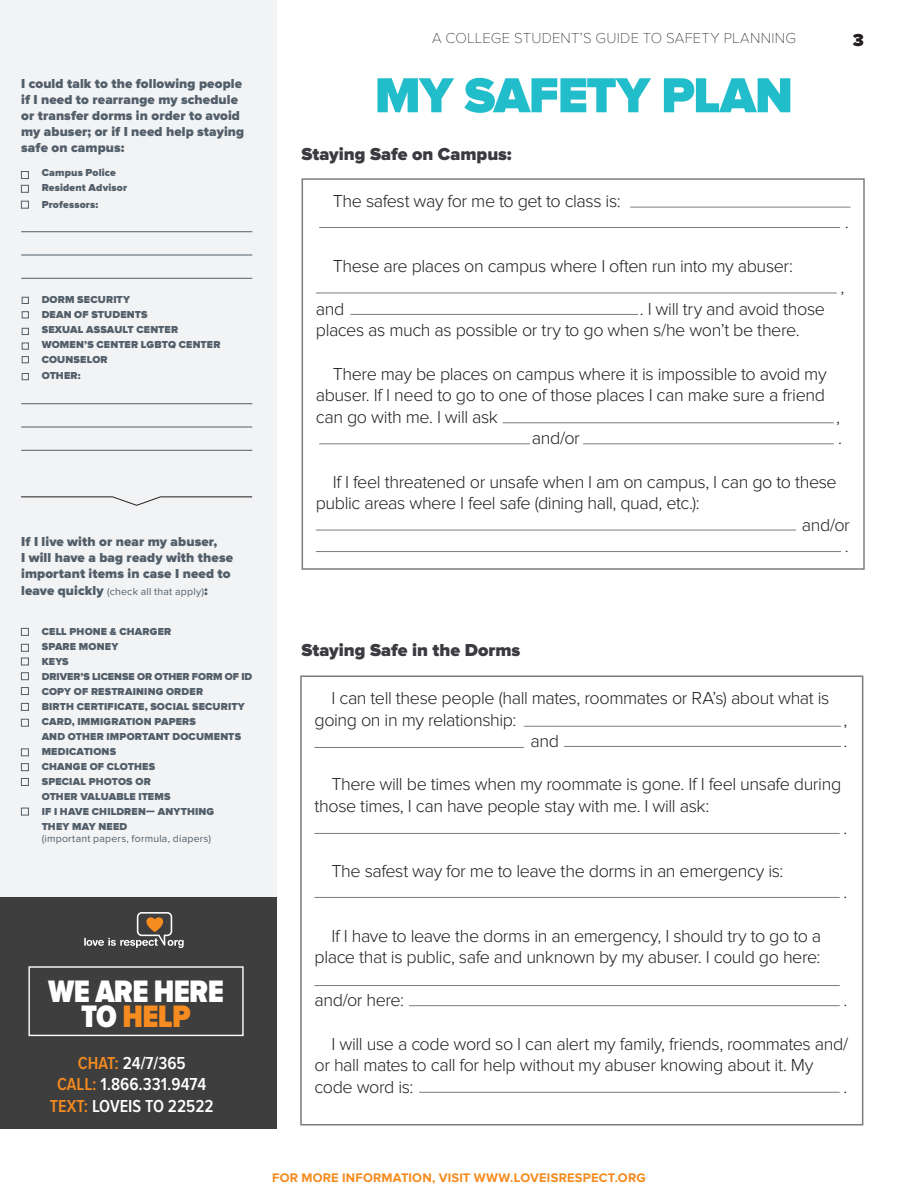
<style>
.page{position:relative;width:918px;height:1188px;background:#fff}
.page>*{position:absolute;margin:0;border:0;box-sizing:border-box;transform-origin:0 0}
.Head_Heavy{font:900 51px "Proxima Nova";letter-spacing:-.025em;color:#21bdcb}
.t1{font:900 32.25px/24.9px "Proxima Nova Cond";letter-spacing:-.02em;color:#fff;text-align:center}
.Body_styel_J{font:300 18px/21.6px "Proxima Nova";letter-spacing:-.025em;color:#231f20}
.t2{font:600 18px "Proxima Nova Cond";color:#fff}
.Subhead{font:900 18px "Proxima Nova";color:#3b3a40}
.t3{font:900 18px "Proxima Nova";color:#231f20}
.t4{font:100 15px "Proxima Nova T";letter-spacing:.015em;color:#231f20}
.Subhead-2{font:900 13.5px/16.2px "Proxima Nova";letter-spacing:.01em;color:#525f6a}
.Subhead-3{font:700 12.9px "Proxima Nova";letter-spacing:.015em;color:#f68b1f}
.Subhead-4{font:900 10.5px/15px "Proxima Nova";letter-spacing:.015em;color:#525f6a}
.Subhead-5{font:10.5px "Proxima Nova";letter-spacing:.02em;color:#525f6a}
.s1{font-weight:900;font-size:13.5px}
.s2{color:#f68b1f}
</style>
<div class="page">
<div style="left:0;top:0;width:276px;height:1075px;background:#f2f3f4"></div>
<svg style="left:21px;top:496px;width:232px;height:10px"></svg>
<hr style="left:21px;top:231px;width:231px;height:1px;background:#525f6a">
<hr style="left:21px;top:403px;width:231px;height:1px;background:#525f6a">
<hr style="left:21px;top:255px;width:231px;height:1px;background:#525f6a">
<hr style="left:21px;top:427px;width:231px;height:1px;background:#525f6a">
<hr style="left:21px;top:278px;width:231px;height:1px;background:#525f6a">
<hr style="left:21px;top:450px;width:231px;height:1px;background:#525f6a">
<div style="left:21px;top:171px;width:8px;height:8px;border:1px solid #525f6a"></div>
<div style="left:21px;top:628px;width:8px;height:8px;border:1px solid #525f6a"></div>
<div style="left:21px;top:672px;width:8px;height:8px;border:1px solid #525f6a"></div>
<div style="left:21px;top:719px;width:8px;height:8px;border:1px solid #525f6a"></div>
<div style="left:21px;top:763px;width:8px;height:8px;border:1px solid #525f6a"></div>
<div style="left:22px;top:297px;width:7px;height:7px;border:1px solid #525f6a"></div>
<div style="left:21px;top:185px;width:8px;height:8px;border:1px solid #525f6a"></div>
<div style="left:21px;top:644px;width:8px;height:8px;border:1px solid #525f6a"></div>
<div style="left:21px;top:687px;width:8px;height:8px;border:1px solid #525f6a"></div>
<div style="left:21px;top:778px;width:8px;height:8px;border:1px solid #525f6a"></div>
<div style="left:21px;top:808px;width:8px;height:7px;border:1px solid #525f6a"></div>
<div style="left:22px;top:311px;width:7px;height:7px;border:1px solid #525f6a"></div>
<div style="left:21px;top:201px;width:8px;height:8px;border:1px solid #525f6a"></div>
<div style="left:21px;top:658px;width:8px;height:7px;border:1px solid #525f6a"></div>
<div style="left:21px;top:703px;width:8px;height:8px;border:1px solid #525f6a"></div>
<div style="left:21px;top:748px;width:8px;height:8px;border:1px solid #525f6a"></div>
<div style="left:22px;top:328px;width:7px;height:7px;border:1px solid #525f6a"></div>
<div style="left:22px;top:343px;width:7px;height:7px;border:1px solid #525f6a"></div>
<div style="left:22px;top:356px;width:7px;height:7px;border:1px solid #525f6a"></div>
<div style="left:22px;top:373px;width:7px;height:7px;border:1px solid #525f6a"></div>
<div style="left:302px;top:178px;width:563px;height:392px;border:2px solid #7a7c7f"></div>
<div style="left:300px;top:675px;width:563px;height:450px;border:2px solid #7a7c7f"></div>
<hr style="left:630px;top:207px;width:220px;height:1px;background:#7a7c7f">
<hr style="left:319px;top:227px;width:521px;height:1px;background:#7a7c7f">
<hr style="left:524px;top:726px;width:317px;height:1px;background:#7a7c7f">
<hr style="left:314px;top:747px;width:210px;height:1px;background:#7a7c7f">
<hr style="left:564px;top:746px;width:277px;height:1px;background:#7a7c7f">
<hr style="left:314px;top:833px;width:526px;height:1px;background:#7a7c7f">
<hr style="left:314px;top:897px;width:526px;height:1px;background:#7a7c7f">
<hr style="left:314px;top:985px;width:526px;height:1px;background:#7a7c7f">
<hr style="left:409px;top:1005px;width:431px;height:1px;background:#7a7c7f">
<hr style="left:419px;top:1092px;width:421px;height:1px;background:#7a7c7f">
<hr style="left:319px;top:443px;width:211px;height:1px;background:#7a7c7f">
<hr style="left:583px;top:443px;width:251px;height:1px;background:#7a7c7f">
<hr style="left:316px;top:293px;width:521px;height:1px;background:#7a7c7f">
<hr style="left:316px;top:551px;width:525px;height:1px;background:#7a7c7f">
<hr style="left:316px;top:530px;width:480px;height:1px;background:#7a7c7f">
<hr style="left:503px;top:422px;width:331px;height:1px;background:#7a7c7f">
<hr style="left:350px;top:314px;width:288px;height:1px;background:#7a7c7f">
<div style="left:0;top:897px;width:276px;height:232px;background:#3e3e3f"></div>
<svg style="left:84px;top:912px;width:100px;height:36px"></svg>
<div style="left:28px;top:966px;width:216px;height:70px;border:1px solid #fff"></div>
<p class="Subhead-2" style="left:21px;top:75px;width:225px">I could talk to the following people if I need to rearrange my schedule or transfer dorms in order to avoid my abuser; or if I need help staying safe on campus:</p>
<p class="Subhead-4" style="left:42px;top:166px;width:76px">Campus Police</p>
<p class="Subhead-4" style="left:42px;top:181px;width:87px">Resident Advisor</p>
<p class="Subhead-4" style="left:42px;top:197px;width:58px">Professors:</p>
<p class="Subhead-4" style="left:42px;top:293px;width:90px">DORM SECURITY</p>
<p class="Subhead-4" style="left:42px;top:308px;width:107px">DEAN OF STUDENTS</p>
<p class="Subhead-4" style="left:42px;top:323px;width:138px">SEXUAL ASSAULT CENTER</p>
<p class="Subhead-4" style="left:42px;top:338px;width:180px">WOMEN’S CENTER LGBTQ CENTER</p>
<p class="Subhead-4" style="left:42px;top:353px;width:68px">COUNSELOR</p>
<p class="Subhead-4" style="left:42px;top:369px;width:41px">OTHER:</p>
<p class="Subhead-2" style="left:21px;top:534px;width:213px">If I live with or near my abuser,<br>I will have a bag ready with these important items in case I need to</p>
<p class="Subhead-5" style="left:21px;top:585px;width:188px"><span class="s1">leave quickly</span> (check all that apply)<span class="s1">:</span></p>
<p class="Subhead-4" style="left:42px;top:624px;width:131px">CELL PHONE &amp; CHARGER</p>
<p class="Subhead-4" style="left:42px;top:639px;width:78px">SPARE MONEY</p>
<p class="Subhead-4" style="left:42px;top:654px;width:29px">KEYS</p>
<p class="Subhead-4" style="left:42px;top:669px;width:212px">DRIVER’S LICENSE OR OTHER FORM OF ID</p>
<p class="Subhead-4" style="left:42px;top:684px;width:163px">COPY OF RESTRAINING ORDER</p>
<p class="Subhead-4" style="left:42px;top:699px;width:205px">BIRTH CERTIFICATE, SOCIAL SECURITY<br>CARD, IMMIGRATION PAPERS<br>AND OTHER IMPORTANT DOCUMENTS</p>
<p class="Subhead-4" style="left:42px;top:744px;width:76px">MEDICATIONS</p>
<p class="Subhead-4" style="left:42px;top:759px;width:115px">CHANGE OF CLOTHES</p>
<p class="Subhead-4" style="left:42px;top:774px;width:130px">SPECIAL PHOTOS OR<br>OTHER VALUABLE ITEMS</p>
<p class="Subhead-4" style="left:42px;top:804px;width:174px">IF I HAVE CHILDREN— ANYTHING<br>THEY MAY NEED</p>
<p class="Subhead-5" style="left:42px;top:833px;width:171px">(important papers, formula, diapers)</p>
<p class="t1" style="left:48px;top:980px;width:177px">WE ARE HERE<br>TO <span class="s2">HELP</span></p>
<p class="t2" style="left:78px;top:1053px;width:109px"><span class="s2">CHAT:</span> 24/7/365</p>
<p class="t2" style="left:57px;top:1074px;width:151px"><span class="s2">CALL:</span> 1.866.331.9474</p>
<p class="t2" style="left:50px;top:1096px;width:165px"><span class="s2">TEXT:</span> LOVEIS TO 22522</p>
<p class="t4" style="left:432px;top:30px;width:365px">A COLLEGE STUDENT’S GUIDE TO SAFETY PLANNING</p>
<p class="t3" style="left:853px;top:29px;width:13px">3</p>
<p class="Head_Heavy" style="left:375px;top:66px;width:420px">MY SAFETY PLAN</p>
<p class="Subhead" style="left:302px;top:143px;width:212px">Staying Safe on Campus:</p>
<p class="Body_styel_J" style="left:333px;top:190px;width:289px">The safest way for me to get to class is:</p>
<p class="Body_styel_J" style="left:845px;top:212px;width:5px">.</p>
<p class="Body_styel_J" style="left:333px;top:255px;width:462px">These are places on campus where I often run into my abuser:</p>
<p class="Body_styel_J" style="left:316px;top:298px;width:511px;text-indent:324px">. I will try and avoid those places as much as possible or try to go when s/he won’t be there.</p>
<p class="Body_styel_J" style="left:316px;top:363px;width:512px;text-align:justify;text-indent:17px">There may be places on campus where it is impossible to avoid my abuser. If I need to go to one of those places I can make sure a friend can go with me. I will ask</p>
<p class="Body_styel_J" style="left:316px;top:298px;width:30px">and</p>
<p class="Body_styel_J" style="left:841px;top:277px;width:5px">,</p>
<p class="Body_styel_J" style="left:836px;top:406px;width:5px">,</p>
<p class="Body_styel_J" style="left:532px;top:428px;width:50px">and/or</p>
<p class="Body_styel_J" style="left:838px;top:428px;width:5px">.</p>
<p class="Body_styel_J" style="left:316px;top:471px;width:523px;text-indent:17px">If I feel threatened or unsafe when I am on campus, I can go to these public areas where I feel safe (dining hall, quad, etc.):</p>
<p class="Body_styel_J" style="left:802px;top:514px;width:50px">and/or</p>
<p class="Body_styel_J" style="left:845px;top:536px;width:5px">.</p>
<p class="Subhead" style="left:302px;top:640px;width:220px">Staying Safe in the Dorms</p>
<p class="Body_styel_J" style="left:314px;top:687px;width:517px;text-indent:17px">I can tell these people (hall mates, roommates or RA’s) about what is going on in my relationship:</p>
<p class="Body_styel_J" style="left:844px;top:709px;width:5px">,</p>
<p class="Body_styel_J" style="left:530px;top:731px;width:30px">and</p>
<p class="Body_styel_J" style="left:844px;top:731px;width:5px">.</p>
<p class="Body_styel_J" style="left:314px;top:774px;width:528px;text-indent:17px">There will be times when my roommate is gone. If I feel unsafe during those times, I can have people stay with me. I will ask:</p>
<p class="Body_styel_J" style="left:844px;top:817px;width:5px">.</p>
<p class="Body_styel_J" style="left:332px;top:860px;width:454px">The safest way for me to leave the dorms in an emergency is:</p>
<p class="Body_styel_J" style="left:844px;top:882px;width:5px">.</p>
<p class="Body_styel_J" style="left:314px;top:925px;width:508px;text-align:right">If I have to leave the dorms in an emergency, I should try to go to a place that is public, safe and unknown by my abuser. I could go here:</p>
<p class="Body_styel_J" style="left:314px;top:990px;width:91px">and/or here:</p>
<p class="Body_styel_J" style="left:844px;top:990px;width:5px">.</p>
<p class="Body_styel_J" style="left:314px;top:1033px;width:535px;text-indent:17px">I will use a code word so I can alert my family, friends, roommates and/ or hall mates to call for help without my abuser knowing about it. My code word is:</p>
<p class="Body_styel_J" style="left:844px;top:1076px;width:5px">.</p>
<p class="Subhead-3" style="left:272px;top:1170px;width:375px">FOR MORE INFORMATION, VISIT WWW.LOVEISRESPECT.ORG</p>
</div>
